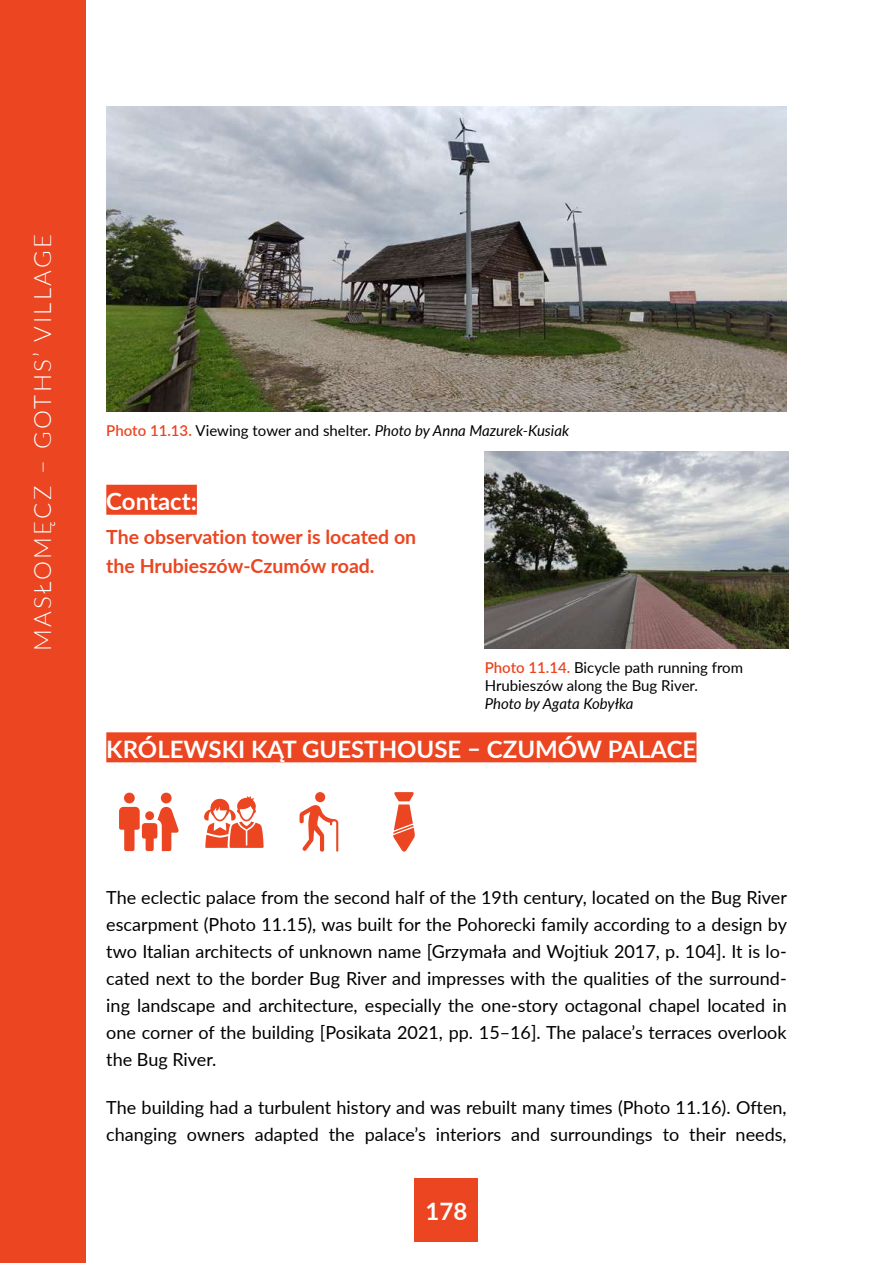
<style>
.page{position:relative;width:893px;height:1263px;background:#fff}
.page>*{position:absolute;margin:0;border:0;box-sizing:border-box;transform-origin:0 0}
.t1{font:700 24px "Lato";color:#fff}
.t2{font:300 24px "Lato";letter-spacing:.1em;color:#fff}
.t3{font:700 19.5px/29.2px "Lato";color:#eb4521}
.t4{font:18px/27px "Lato";color:#000;text-align:justify}
.t5{font:italic 15px "Lato";color:#000}
.t6{font:15px/18px "Lato";color:#000}
.s1{font-weight:600;font-style:normal;color:#eb4521}
.s2{font-style:normal}
.s3{font-weight:600;color:#eb4521}
</style>
<div class="page">
<div style="left:0;top:0;width:85px;height:1263px;background:#eb4521"></div>
<div style="left:415px;top:1178px;width:63px;height:64px;background:#eb4521"></div>
<div style="left:106px;top:485px;width:91px;height:30px;background:#eb4521"></div>
<div style="left:106px;top:732px;width:590px;height:30px;background:#eb4521"></div>
<svg style="left:119px;top:793px;width:60px;height:58px"></svg>
<svg style="left:204px;top:796px;width:60px;height:52px"></svg>
<svg style="left:300px;top:792px;width:38px;height:60px"></svg>
<svg style="left:393px;top:792px;width:22px;height:60px"></svg>
<img style="left:106px;top:106px;width:681px;height:305px">
<img style="left:485px;top:451px;width:303px;height:197px">
<h1 class="t2" style="left:26px;top:651px;width:419px;rotate:-90deg">MASŁOMĘCZ – GOTHS’ VILLAGE</h1>
<p class="t5" style="left:106px;top:420px;width:464px"><span class="s1">Photo 11.13.</span> <span class="s2">Viewing tower and shelter.</span> Photo by Anna Mazurek-Kusiak</p>
<h1 class="t1" style="left:106px;top:484px;width:92px">Contact:</h1>
<p class="t3" style="left:106px;top:521px;width:311px">The observation tower is located on the Hrubieszów-Czumów road.</p>
<p class="t6" style="left:485px;top:658px;width:260px"><span class="s3">Photo 11.14.</span> Bicycle path running from<br>Hrubieszów along the Bug River.</p>
<p class="t5" style="left:485px;top:693px;width:150px">Photo by Agata Kobyłka</p>
<h1 class="t1" style="left:106px;top:732px;width:592px">KRÓLEWSKI KĄT GUESTHOUSE – CZUMÓW PALACE</h1>
<p class="t4" style="left:106px;top:883px;width:682px">The eclectic palace from the second half of the 19th century, located on the Bug River escarpment (Photo 11.15), was built for the Pohorecki family according to a design by two Italian architects of unknown name [Grzymała and Wojtiuk 2017, p. 104]. It is lo&shy;cated next to the border Bug River and impresses with the qualities of the surround&shy;ing landscape and architecture, especially the one-story octagonal chapel located in one corner of the building [Posikata 2021, pp. 15–16]. The palace’s terraces overlook the Bug River.</p>
<p class="t4" style="left:106px;top:1094px;width:682px">The building had a turbulent history and was rebuilt many times (Photo 11.16). Often, changing owners adapted the palace’s interiors and surroundings to their needs,</p>
<h1 class="t1" style="left:426px;top:1193px;width:43px">178</h1>
</div>
